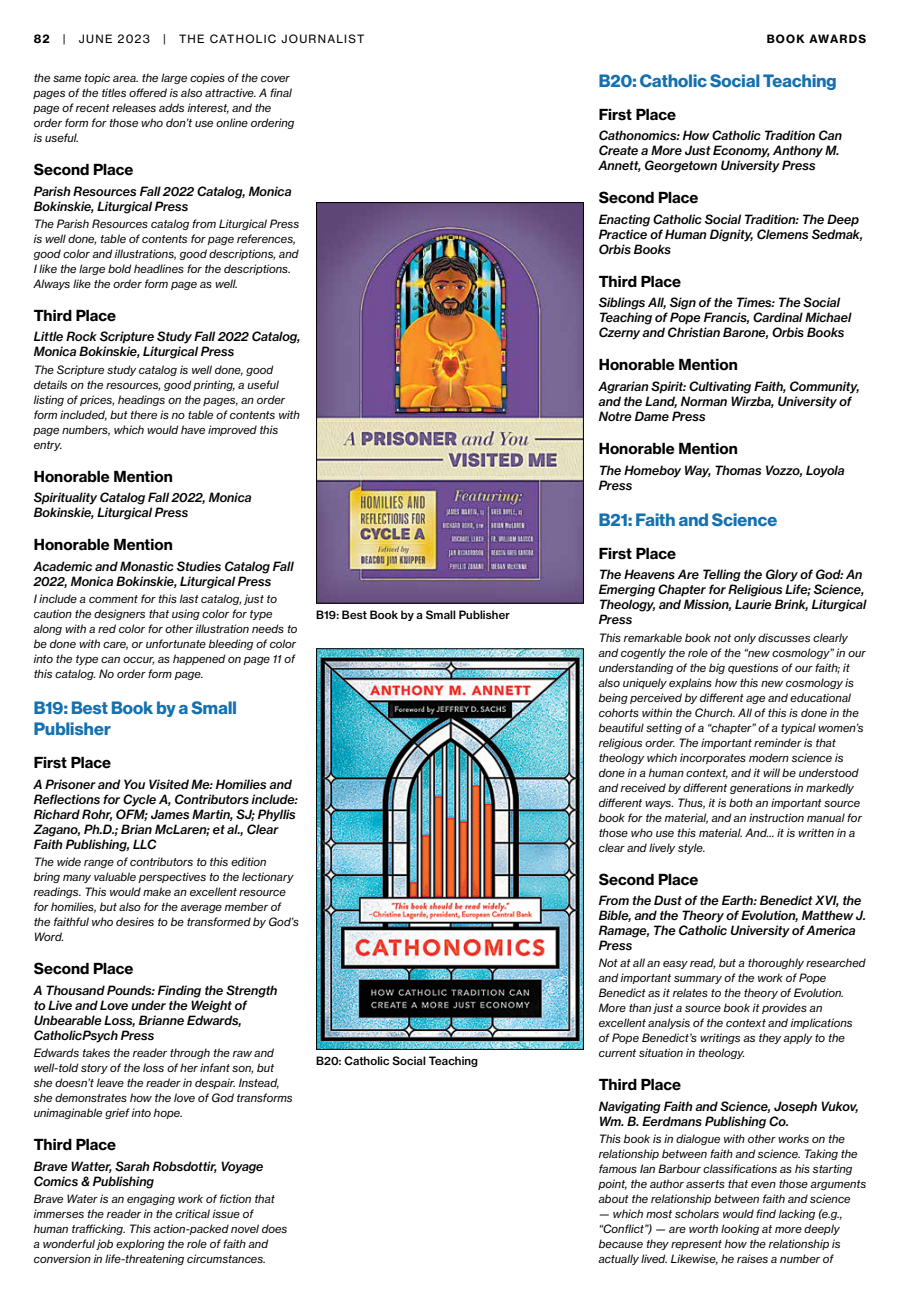
<style>
.page{position:relative;width:900px;height:1305px;background:#fff}
.page>*{position:absolute;margin:0;border:0;box-sizing:border-box;transform-origin:0 0}
.t1{font:17.5px/21px "N Haas Grotesk DS Pro 75 Bd";letter-spacing:.01em;color:#1471af}
.t2{font:15px "N Haas Grotesk TX Pro 75 Bd";color:#000}
.t3{font:12.5px/15px "N Haas Grotesk TX Pro 66 Md It";letter-spacing:.005em;color:#000}
.t4{font:11.25px/15px "N Haas Grotesk TX Pro 56 It";letter-spacing:.005em;color:#000}
.t5{font:11.25px "N Haas Grotesk TX Pro 65 Md";letter-spacing:.01em;color:#000}
.t6{font:11.25px "N Haas Grotesk TX Pro 55 Rg";letter-spacing:.11em;color:#000}
.t7{font:11.25px "N Haas Grotesk TX Pro 75 Bd";letter-spacing:.105em;color:#000}
.s1{font-family:"N Haas Grotesk TX Pro 75 Bd"}
</style>
<div class="page">
<img style="left:318px;top:204px;width:264px;height:398px">
<div style="left:316px;top:202px;width:268px;height:402px;border:1px solid #000"></div>
<img style="left:318px;top:650px;width:264px;height:398px">
<div style="left:316px;top:648px;width:268px;height:402px;border:1px solid #000"></div>
<p class="t6" style="left:34px;top:32px;width:332px"><span class="s1">82</span> | JUNE 2023 | THE CATHOLIC JOURNALIST</p>
<p class="t7" style="left:767px;top:31px;width:101px">BOOK AWARDS</p>
<p class="t4" style="left:34px;top:70px;width:262px">the same topic area. the large copies of the cover pages of the titles offered is also attractive. A final page of recent releases adds interest, and the order form for those who don’t use online ordering is useful.</p>
<h2 class="t2" style="left:34px;top:160px;width:101px">Second Place</h2>
<p class="t3" style="left:34px;top:183px;width:259px">Parish Resources Fall 2022 Catalog, Monica<br>Bokinskie, Liturgical Press</p>
<p class="t4" style="left:34px;top:216px;width:267px">The Parish Resources catalog from Liturgical Press is well done, table of contents for page references, good color and illustrations, good descriptions, and I like the large bold headlines for the descriptions.<br>Always like the order form page as well.</p>
<h2 class="t2" style="left:34px;top:306px;width:84px">Third Place</h2>
<p class="t3" style="left:34px;top:329px;width:268px">Little Rock Scripture Study Fall 2022 Catalog,<br>Monica Bokinskie, Liturgical Press</p>
<p class="t4" style="left:34px;top:362px;width:268px">The Scripture study catalog is well done, good details on the resources, good printing, a useful listing of prices, headings on the pages, an order form included, but there is no table of contents with page numbers, which would have improved this entry.</p>
<h2 class="t2" style="left:34px;top:467px;width:141px">Honorable Mention</h2>
<p class="t3" style="left:34px;top:490px;width:219px">Spirituality Catalog Fall 2022, Monica<br>Bokinskie, Liturgical Press</p>
<h2 class="t2" style="left:34px;top:535px;width:141px">Honorable Mention</h2>
<p class="t3" style="left:34px;top:559px;width:261px">Academic and Monastic Studies Catalog Fall<br>2022, Monica Bokinskie, Liturgical Press</p>
<p class="t4" style="left:34px;top:592px;width:265px">I include a comment for this last catalog, just to caution the designers that using color for type along with a red color for other illustration needs to be done with care, or unfortunate bleeding of color into the type can occur, as happened on page 11 of this catalog. No order form page.</p>
<h1 class="t1" style="left:34px;top:698px;width:205px">B19: Best Book by a Small<br>Publisher</h1>
<h2 class="t2" style="left:34px;top:753px;width:79px">First Place</h2>
<p class="t3" style="left:34px;top:777px;width:265px">A Prisoner and You Visited Me: Homilies and Reflections for Cycle A, Contributors include:<br>Richard Rohr, OFM; James Martin, SJ; Phyllis Zagano, Ph.D.; Brian McLaren; et al., Clear Faith Publishing, LLC</p>
<p class="t4" style="left:34px;top:854px;width:267px">The wide range of contributors to this edition<br>bring many valuable perspectives to the lectionary readings. This would make an excellent resource for homilies, but also for the average member of the faithful who desires to be transformed by God’s Word.</p>
<h2 class="t2" style="left:34px;top:959px;width:101px">Second Place</h2>
<p class="t3" style="left:34px;top:983px;width:245px">A Thousand Pounds: Finding the Strength to Live and Love under the Weight of<br>Unbearable Loss, Brianne Edwards,<br>CatholicPsych Press</p>
<p class="t4" style="left:34px;top:1045px;width:261px">Edwards takes the reader through the raw and well-told story of the loss of her infant son, but she doesn’t leave the reader in despair. Instead, she demonstrates how the love of God transforms unimaginable grief into hope.</p>
<h2 class="t2" style="left:34px;top:1135px;width:84px">Third Place</h2>
<p class="t3" style="left:34px;top:1158px;width:231px">Brave Watter, Sarah Robsdottir, Voyage<br>Comics &amp; Publishing</p>
<p class="t4" style="left:34px;top:1191px;width:255px">Brave Water is an engaging work of fiction that immerses the reader in the critical issue of human trafficking. This action-packed novel does a wonderful job exploring the role of faith and conversion in life-threatening circumstances.</p>
<h1 class="t1" style="left:599px;top:70px;width:239px">B20: Catholic Social Teaching</h1>
<h2 class="t2" style="left:599px;top:105px;width:79px">First Place</h2>
<p class="t3" style="left:599px;top:128px;width:245px">Cathonomics: How Catholic Tradition Can<br>Create a More Just Economy, Anthony M.<br>Annett, Georgetown University Press</p>
<h2 class="t2" style="left:599px;top:188px;width:101px">Second Place</h2>
<p class="t3" style="left:599px;top:212px;width:266px">Enacting Catholic Social Tradition: The Deep<br>Practice of Human Dignity, Clemens Sedmak,<br>Orbis Books</p>
<h2 class="t2" style="left:599px;top:272px;width:84px">Third Place</h2>
<p class="t3" style="left:599px;top:295px;width:254px">Siblings All, Sign of the Times: The Social<br>Teaching of Pope Francis, Cardinal Michael<br>Czerny and Christian Barone, Orbis Books</p>
<h2 class="t2" style="left:599px;top:356px;width:141px">Honorable Mention</h2>
<p class="t3" style="left:599px;top:379px;width:262px">Agrarian Spirit: Cultivating Faith, Community, and the Land, Norman Wirzba, University of<br>Notre Dame Press</p>
<h2 class="t2" style="left:599px;top:439px;width:141px">Honorable Mention</h2>
<p class="t3" style="left:599px;top:463px;width:247px">The Homeboy Way, Thomas Vozzo, Loyola<br>Press</p>
<h1 class="t1" style="left:599px;top:509px;width:180px">B21: Faith and Science</h1>
<h2 class="t2" style="left:599px;top:544px;width:79px">First Place</h2>
<p class="t3" style="left:599px;top:567px;width:269px">The Heavens Are Telling the Glory of God: An Emerging Chapter for Religious Life; Science, Theology, and Mission, Laurie Brink, Liturgical Press</p>
<p class="t4" style="left:599px;top:630px;width:268px">This remarkable book not only discusses clearly and cogently the role of the “new cosmology” in our understanding of the big questions of our faith; it also uniquely explains how this new cosmology is being perceived by different age and educational cohorts within the Church. All of this is done in the beautiful setting of a “chapter” of a typical women’s religious order. The important reminder is that theology which incorporates modern science is done in a human context, and it will be understood and received by different generations in markedly different ways. Thus, it is both an important source book for the material, and an instruction manual for those who use this material. And... it is written in a clear and lively style.</p>
<h2 class="t2" style="left:599px;top:870px;width:101px">Second Place</h2>
<p class="t3" style="left:599px;top:893px;width:269px">From the Dust of the Earth: Benedict XVI, the Bible, and the Theory of Evolution, Matthew J.<br>Ramage, The Catholic University of America Press</p>
<p class="t4" style="left:599px;top:956px;width:268px">Not at all an easy read, but a thoroughly researched and important summary of the work of Pope Benedict as it relates to the theory of Evolution.<br>More than just a source book it provides an excellent analysis of the context and implications of Pope Benedict’s writings as they apply to the current situation in theology.</p>
<h2 class="t2" style="left:599px;top:1076px;width:84px">Third Place</h2>
<p class="t3" style="left:599px;top:1099px;width:261px">Navigating Faith and Science, Joseph Vukov,<br>Wm. B. Eerdmans Publishing Co.</p>
<p class="t4" style="left:599px;top:1132px;width:269px">This book is in dialogue with other works on the relationship between faith and science. Taking the famous Ian Barbour classifications as his starting point, the author asserts that even those arguments about the relationship between faith and science</p>
<p class="t4" style="left:599px;top:1207px;width:245px">— which most scholars would find lacking (e.g., “Conflict”) — are worth looking at more deeply because they represent how the relationship is actually lived. Likewise, he raises a number of</p>
<p class="t5" style="left:316px;top:608px;width:195px">B19: Best Book by a Small Publisher</p>
<p class="t5" style="left:316px;top:1054px;width:163px">B20: Catholic Social Teaching</p>
</div>
